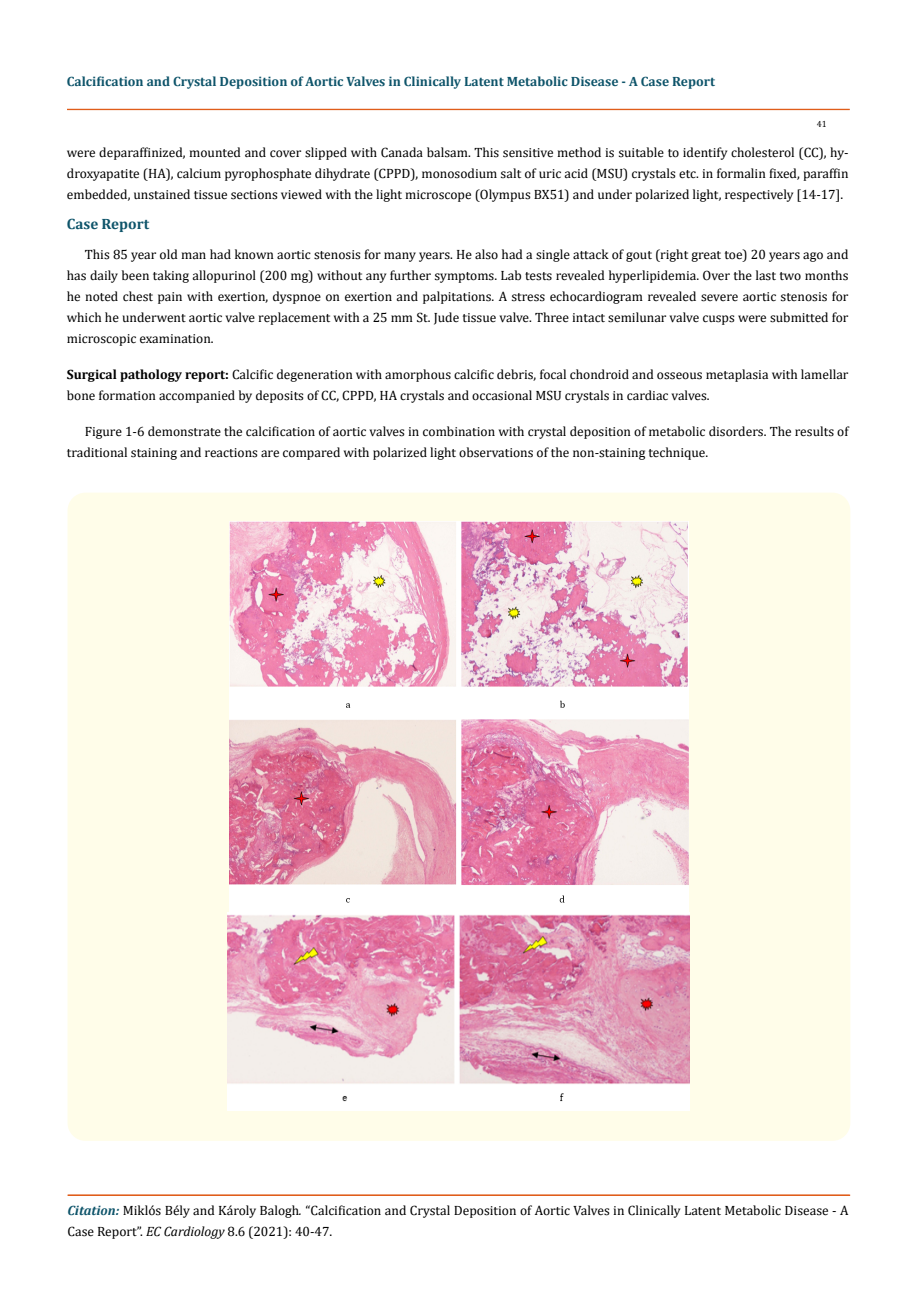
<style>
.page{position:relative;width:917px;height:1298px;background:#fff}
.page>*{position:absolute;margin:0;border:0;box-sizing:border-box;transform-origin:0 0}
.t1{font:700 15px "Cambria";color:#0e546a}
.t2{font:13.5px/21px "Cambria";color:#000}
.t3{font:700 13.5px "Cambria";color:#0e546a}
.t4{font:9px "Cambria";color:#000}
.s1{font-weight:700}
.s2{font-weight:700;font-style:italic;color:#0e546a}
.s3{font-style:italic}
</style>
<div class="page">
<div style="left:67px;top:109px;width:782px;height:1px;border:1px solid #e05d1a"></div>
<hr style="left:68px;top:1195px;width:781px;height:1px;background:#e05d1a">
<div style="left:68px;top:492px;width:782px;height:648px;background:#fffde9;border-radius:18px"></div>
<img style="left:230px;top:521px;width:458px;height:391px">
<img style="left:227px;top:912px;width:462px;height:198px">
<p class="t3" style="left:67px;top:72px;width:649px">Calcification and Crystal Deposition of Aortic Valves in Clinically Latent Metabolic Disease - A Case Report</p>
<p class="t4" style="left:816px;top:118px;width:11px">41</p>
<p class="t2" style="left:67px;top:142px;width:783px;text-align:justify">were deparaffinized, mounted and cover slipped with Canada balsam. This sensitive method is suitable to identify cholesterol (CC), hy&shy;droxyapatite (HA), calcium pyrophosphate dihydrate (CPPD), monosodium salt of uric acid (MSU) crystals etc. in formalin fixed, paraffin embedded, unstained tissue sections viewed with the light microscope (Olympus BX51) and under polarized light, respectively [14-17].</p>
<p class="t1" style="left:67px;top:213px;width:84px">Case Report</p>
<p class="t2" style="left:67px;top:244px;width:783px;text-align:justify;text-indent:18px">This 85 year old man had known aortic stenosis for many years. He also had a single attack of gout (right great toe) 20 years ago and has daily been taking allopurinol (200 mg) without any further symptoms. Lab tests revealed hyperlipidemia. Over the last two months he noted chest pain with exertion, dyspnoe on exertion and palpitations. A stress echocardiogram revealed severe aortic stenosis for which he underwent aortic valve replacement with a 25 mm St. Jude tissue valve. Three intact semilunar valve cusps were submitted for microscopic examination.</p>
<p class="t2" style="left:67px;top:364px;width:783px"><span class="s1">Surgical pathology report:</span> Calcific degeneration with amorphous calcific debris, focal chondroid and osseous metaplasia with lamellar bone formation accompanied by deposits of CC, CPPD, HA crystals and occasional MSU crystals in cardiac valves.</p>
<p class="t2" style="left:67px;top:421px;width:783px;text-indent:18px">Figure 1-6 demonstrate the calcification of aortic valves in combination with crystal deposition of metabolic disorders. The results of traditional staining and reactions are compared with polarized light observations of the non-staining technique.</p>
<p class="t2" style="left:68px;top:1200px;width:782px"><span class="s2">Citation:</span> Miklós Bély and Károly Balogh<span class="s3">.</span> “Calcification and Crystal Deposition of Aortic Valves in Clinically Latent Metabolic Disease - A<br>Case Report”. <span class="s3">EC Cardiology</span> 8.6 (2021): 40-47.</p>
</div>
